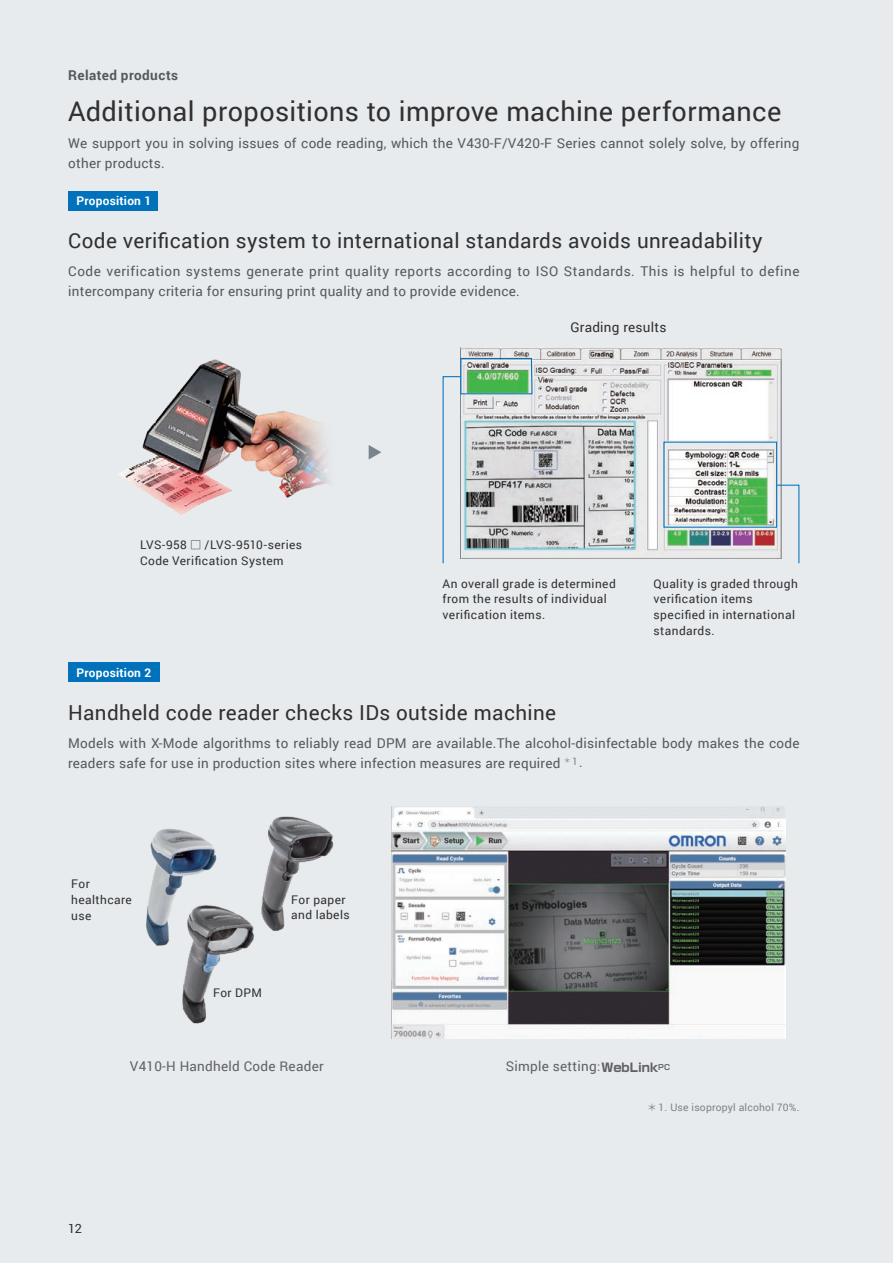
<style>
.page{position:relative;width:893px;height:1263px;background:#e7ebed}
.page>*{position:absolute;margin:0;border:0;box-sizing:border-box;transform-origin:0 0}
.t1{font:27px "Roboto";letter-spacing:.015em;color:#312f30}
.t2{font:20.7px "Roboto";letter-spacing:.02em;color:#312f30}
.t3{font:13.5px/19.5px "Roboto";letter-spacing:.02em;color:#57585a}
.t4{font:13.5px/19.5px "Roboto";letter-spacing:.04em;color:#57585a}
.t5{font:13.5px "Roboto";letter-spacing:.02em;color:#616164}
.t6{font:700 13.5px "Roboto";letter-spacing:.035em;color:#57585a}
.t7{font:13.5px "Roboto";letter-spacing:.02em;color:#312f30}
.t8{font:12.75px "Roboto";color:#312f30}
.t9{font:11.85px/15.8px "Roboto";letter-spacing:.035em;color:#312f30}
.t10{font:700 11.85px "Roboto";letter-spacing:.02em;color:#fff}
.t11{font:10.35px "Roboto";letter-spacing:.02em;color:#7b848a}
.s1{font-family:"Source Han Sans";font-size:11.25px}
.s2{font-size:12.75px}
.s3{font-family:"Shin Go Pro";font-weight:700;font-size:12px}
.s4{font-family:"Shin Go Pro De";font-weight:700;font-size:7.5px}
.s5{font-family:"Source Han Sans";font-size:9.75px}
</style>
<div class="page">
<img style="left:461px;top:347px;width:321px;height:208px">
<svg style="left:442px;top:357px;width:91px;height:207px"></svg>
<svg style="left:776px;top:484px;width:24px;height:80px"></svg>
<div style="left:68px;top:191px;width:89px;height:20px;background:#0072bc"></div>
<div style="left:68px;top:663px;width:91px;height:19px;background:#0072bc"></div>
<img style="left:119px;top:359px;width:261px;height:156px">
<img style="left:391px;top:806px;width:394px;height:232px">
<img style="left:146px;top:816px;width:188px;height:208px">
<p class="t6" style="left:68px;top:65px;width:111px">Related products</p>
<h1 class="t1" style="left:68px;top:92px;width:715px">Additional propositions to improve machine performance</h1>
<p class="t3" style="left:68px;top:133px;width:733px">We support you in solving issues of code reading, which the V430-F/V420-F Series cannot solely solve, by offering other products.</p>
<p class="t10" style="left:77px;top:193px;width:76px">Proposition 1</p>
<h2 class="t2" style="left:68px;top:226px;width:696px">Code verification system to international standards avoids unreadability</h2>
<p class="t4" style="left:68px;top:261px;width:733px">Code verification systems generate print quality reports according to ISO Standards. This is helpful to define intercompany criteria for ensuring print quality and to provide evidence.</p>
<p class="t9" style="left:140px;top:536px;width:164px">LVS-958 <span class="s1">□</span> /LVS-9510-series<br>Code Verification System</p>
<p class="t10" style="left:77px;top:664px;width:76px">Proposition 2</p>
<p class="t7" style="left:570px;top:317px;width:98px">Grading results</p>
<p class="t9" style="left:443px;top:575px;width:175px">An overall grade is determined from the results of individual verification items.</p>
<p class="t9" style="left:654px;top:575px;width:146px">Quality is graded through verification items specified in international standards.</p>
<h2 class="t2" style="left:68px;top:698px;width:490px">Handheld code reader checks IDs outside machine</h2>
<p class="t3" style="left:68px;top:733px;width:733px">Models with X-Mode algorithms to reliably read DPM are available.The alcohol-disinfectable body makes the code readers safe for use in production sites where infection measures are required <sup>＊</sup> <sup>1</sup><span class="s2">.</span></p>
<p class="t9" style="left:71px;top:876px;width:62px">For healthcare use</p>
<p class="t9" style="left:213px;top:985px;width:50px">For DPM</p>
<p class="t9" style="left:291px;top:891px;width:60px">For paper and labels</p>
<p class="t5" style="left:130px;top:1056px;width:195px">V410-H Handheld Code Reader</p>
<p class="t5" style="left:506px;top:1056px;width:166px">Simple setting<span class="s2">:</span><span class="s3">WebLink</span><span class="s4">PC</span></p>
<p class="t8" style="left:68px;top:1219px;width:16px">12</p>
<p class="t11" style="left:647px;top:1100px;width:154px"><span class="s5">＊</span> 1. Use isopropyl alcohol 70%.</p>
</div>
